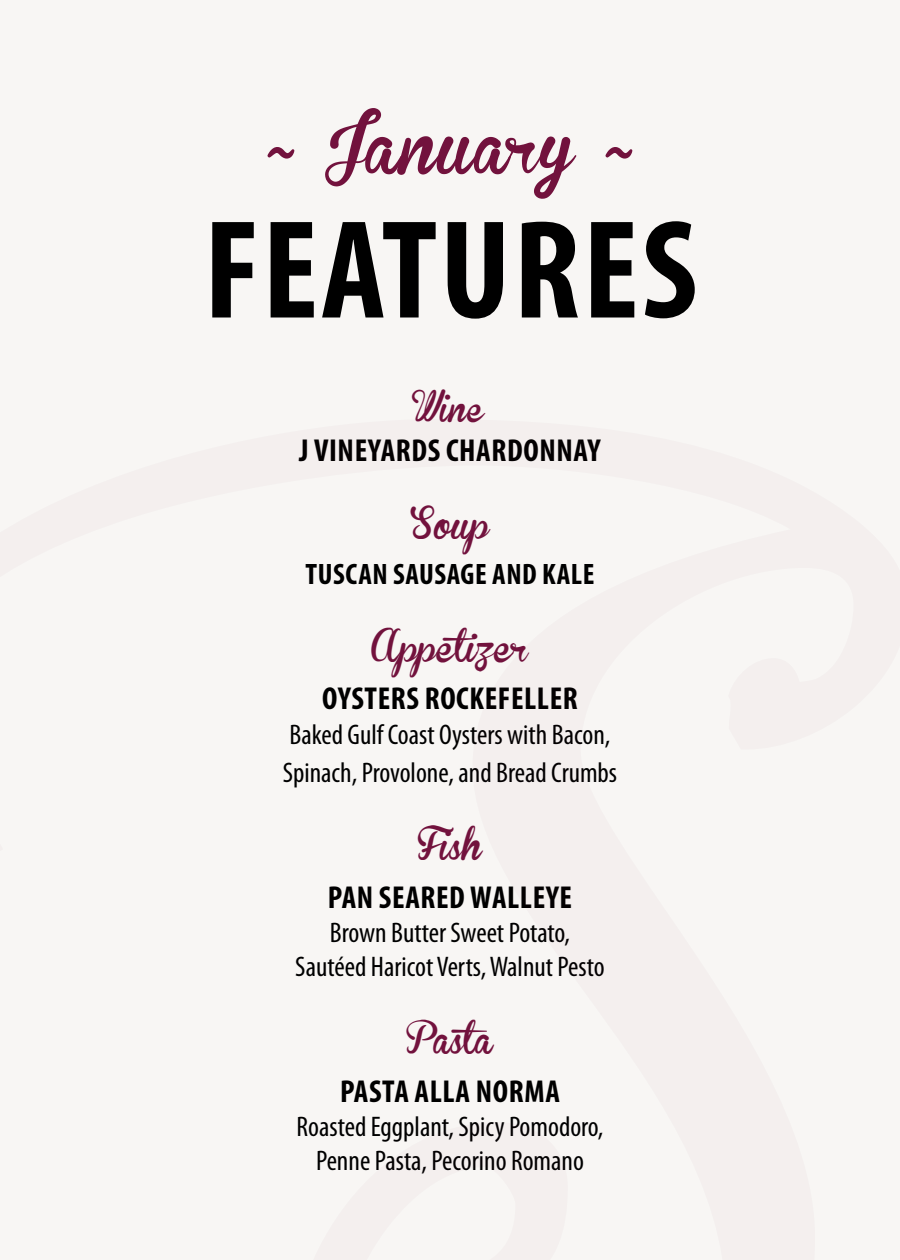
<style>
.page{position:relative;width:900px;height:1260px;background:#f8f6f4}
.page>*{position:absolute;margin:0;border:0;box-sizing:border-box;transform-origin:0 0}
.t1{font:700 condensed 141.5px "Myriad Pro";letter-spacing:.02em;color:#000}
.t2{font:61.5px "Brannboll Fet";color:#72123d}
.t3{font:700 condensed 31.75px "Myriad Pro";letter-spacing:.02em;color:#000}
.t4{font:31.75px "Brannboll Fet";color:#72123d}
.t5{font:700 condensed 29.75px "Myriad Pro";letter-spacing:.02em;color:#000}
.t6{font:29.5px "Brannboll Fet";color:#72123d}
.t7{font:condensed 28.5px/34.2px "Myriad Pro";color:#000;text-align:center}
</style>
<div class="page">
<h2 class="t2" style="left:267px;top:113px;width:367px">~ January ~</h2>
<h1 class="t1" style="left:204px;top:182px;width:495px">FEATURES</h1>
<p class="t6" style="left:416px;top:392px;width:70px">Wine</p>
<p class="t3" style="left:299px;top:431px;width:303px">J VINEYARDS CHARDONNAY</p>
<p class="t4" style="left:411px;top:508px;width:80px">Soup</p>
<p class="t5" style="left:306px;top:555px;width:290px">TUSCAN SAUSAGE AND KALE</p>
<p class="t4" style="left:372px;top:630px;width:158px">Appetizer</p>
<p class="t3" style="left:322px;top:679px;width:257px">OYSTERS ROCKEFELLER</p>
<p class="t7" style="left:283px;top:715px;width:336px;line-height:38.2px;text-align:left">Baked Gulf Coast Oysters with Bacon,<br>Spinach, Provolone, and Bread Crumbs</p>
<p class="t4" style="left:418px;top:829px;width:66px">Fish</p>
<p class="t3" style="left:328px;top:877px;width:246px">PAN SEARED WALLEYE</p>
<p class="t7" style="left:295px;top:915px;width:311px">Brown Butter Sweet Potato,<br>Sautéed Haricot Verts, Walnut Pesto</p>
<p class="t4" style="left:407px;top:1023px;width:95px">Pasta</p>
<p class="t3" style="left:340px;top:1071px;width:221px">PASTA ALLA NORMA</p>
<p class="t7" style="left:297px;top:1109px;width:308px">Roasted Eggplant, Spicy Pomodoro,<br>Penne Pasta, Pecorino Romano</p>
</div>
